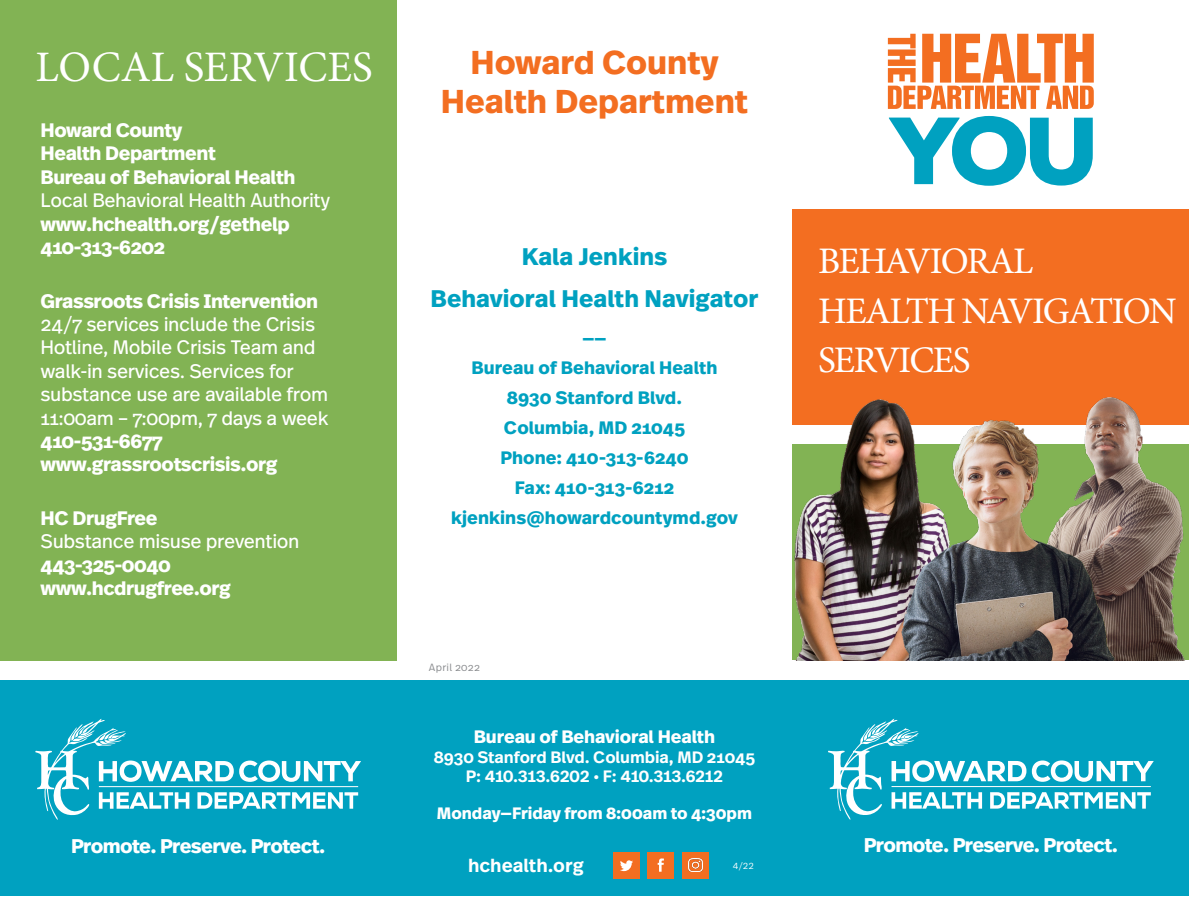
<style>
.page{position:relative;width:1189px;height:918px;background:#fff}
.page>*{position:absolute;margin:0;border:0;box-sizing:border-box;transform-origin:0 0}
.t1{font:43.5px "Minion Pro";color:#fff}
.t2{font:37.5px/49.5px "Minion Pro";letter-spacing:-.04em;color:#fff}
.t3{font:700 33px/39.6px "Real Text OT";color:#f36e21;text-align:center}
.t4{font:700 24px "Real Text OT";color:#00a1c0}
.t5{font:700 19.8px "Real Text OT";letter-spacing:-.03em;color:#fff}
.t6{font:700 19.5px "Real Text OT";letter-spacing:-.02em;color:#fff}
.t7{font:19.5px/23.4px "Real Text OT";letter-spacing:-.02em;color:#fff}
.t8{font:600 18.9px "Real Text OT";color:#fff}
.t9{font:700 18px "Real Text OT";color:#00a1c0}
.t10{font:700 18px "Real Text OT";letter-spacing:-.005em;color:#fff}
.t11{font:600 16.5px "Real Text OT";letter-spacing:-.005em;color:#fff}
.t12{font:700 16.5px "Real Text OT";letter-spacing:-.005em;color:#fff}
.t13{font:300 10.5px "Real Text OT";letter-spacing:.02em;color:#8a8c8f}
.t14{font:300 9px "Real Text OT";color:#fff}
</style>
<div class="page">
<div style="left:792px;top:209px;width:396px;height:216px;background:#f36e21"></div>
<div style="left:0;top:680px;width:1188px;height:216px;background:#00a1c0"></div>
<svg style="left:889px;top:116px;width:203px;height:70px"></svg>
<svg style="left:887px;top:34px;width:206px;height:75px"></svg>
<div style="left:0;top:0;width:396px;height:660px;background:#82b354"></div>
<svg style="left:828px;top:719px;width:325px;height:101px"></svg>
<hr style="left:891px;top:786px;width:259px;height:1px;background:#fff">
<svg style="left:35px;top:719px;width:326px;height:101px"></svg>
<hr style="left:99px;top:786px;width:259px;height:1px;background:#fff">
<img style="left:1087px;top:397px;width:101px;height:263px">
<img style="left:792px;top:399px;width:117px;height:261px">
<img style="left:901px;top:418px;width:212px;height:242px">
<div style="left:613px;top:852px;width:26px;height:26px;background:#f36e21"></div>
<svg style="left:620px;top:860px;width:13px;height:11px"></svg>
<div style="left:647px;top:852px;width:27px;height:26px;background:#f36e21"></div>
<svg style="left:657px;top:858px;width:7px;height:14px"></svg>
<div style="left:682px;top:852px;width:26px;height:27px;background:#f36e21"></div>
<img style="left:688px;top:859px;width:14px;height:13px">
<p class="t1" style="left:36px;top:38px;width:338px">LOCAL SERVICES</p>
<p class="t6" style="left:40px;top:117px;width:143px">Howard County</p>
<p class="t6" style="left:40px;top:141px;width:177px">Health Department</p>
<p class="t6" style="left:40px;top:164px;width:256px">Bureau of Behavioral Health</p>
<p class="t7" style="left:40px;top:189px;width:291px">Local Behavioral Health Authority</p>
<p class="t6" style="left:40px;top:211px;width:251px">www.hchealth.org/gethelp</p>
<p class="t6" style="left:40px;top:234px;width:126px">410-313-6202</p>
<p class="t6" style="left:40px;top:288px;width:279px">Grassroots Crisis Intervention</p>
<p class="t7" style="left:40px;top:313px;width:289px">24/7 services include the Crisis<br>Hotline, Mobile Crisis Team and walk-in services. Services for substance use are available from</p>
<p class="t7" style="left:40px;top:406px;width:289px">11:00am – 7:00pm, 7 days a week</p>
<p class="t6" style="left:40px;top:428px;width:123px">410-531-6677</p>
<p class="t6" style="left:40px;top:452px;width:238px">www.grassrootscrisis.org</p>
<p class="t6" style="left:40px;top:505px;width:118px">HC DrugFree</p>
<p class="t7" style="left:40px;top:530px;width:260px">Substance misuse prevention</p>
<p class="t6" style="left:40px;top:552px;width:132px">443-325-0040</p>
<p class="t6" style="left:40px;top:575px;width:192px">www.hcdrugfree.org</p>
<p class="t5" style="left:71px;top:833px;width:256px">Promote. Preserve. Protect.</p>
<p class="t3" style="left:440px;top:43px;width:309px">Howard County<br>Health Department</p>
<p class="t4" style="left:521px;top:241px;width:147px">Kala Jenkins</p>
<p class="t4" style="left:430px;top:283px;width:329px">Behavioral Health Navigator</p>
<p class="t9" style="left:583px;top:319px;width:24px">__</p>
<p class="t9" style="left:471px;top:356px;width:247px">Bureau of Behavioral Health</p>
<p class="t9" style="left:507px;top:386px;width:176px">8930 Stanford Blvd.</p>
<p class="t9" style="left:504px;top:416px;width:182px">Columbia, MD 21045</p>
<p class="t9" style="left:500px;top:446px;width:189px">Phone: 410-313-6240</p>
<p class="t9" style="left:514px;top:476px;width:161px">Fax: 410-313-6212</p>
<p class="t9" style="left:451px;top:506px;width:288px">kjenkins@howardcountymd.gov</p>
<p class="t13" style="left:429px;top:661px;width:52px">April 2022</p>
<p class="t10" style="left:473px;top:725px;width:243px">Bureau of Behavioral Health</p>
<p class="t11" style="left:433px;top:746px;width:323px">8930 Stanford Blvd. Columbia, MD 21045</p>
<p class="t11" style="left:465px;top:766px;width:259px">P: 410.313.6202 • F: 410.313.6212</p>
<p class="t12" style="left:437px;top:802px;width:316px">Monday—Friday from 8:00am to 4:30pm</p>
<p class="t8" style="left:468px;top:853px;width:117px">hchealth.org</p>
<p class="t14" style="left:732px;top:860px;width:23px">4/22</p>
<p class="t2" style="left:817px;top:237px;width:360px">BEHAVIORAL<br>HEALTH NAVIGATION<br>SERVICES</p>
<p class="t5" style="left:863px;top:832px;width:256px">Promote. Preserve. Protect.</p>
</div>
